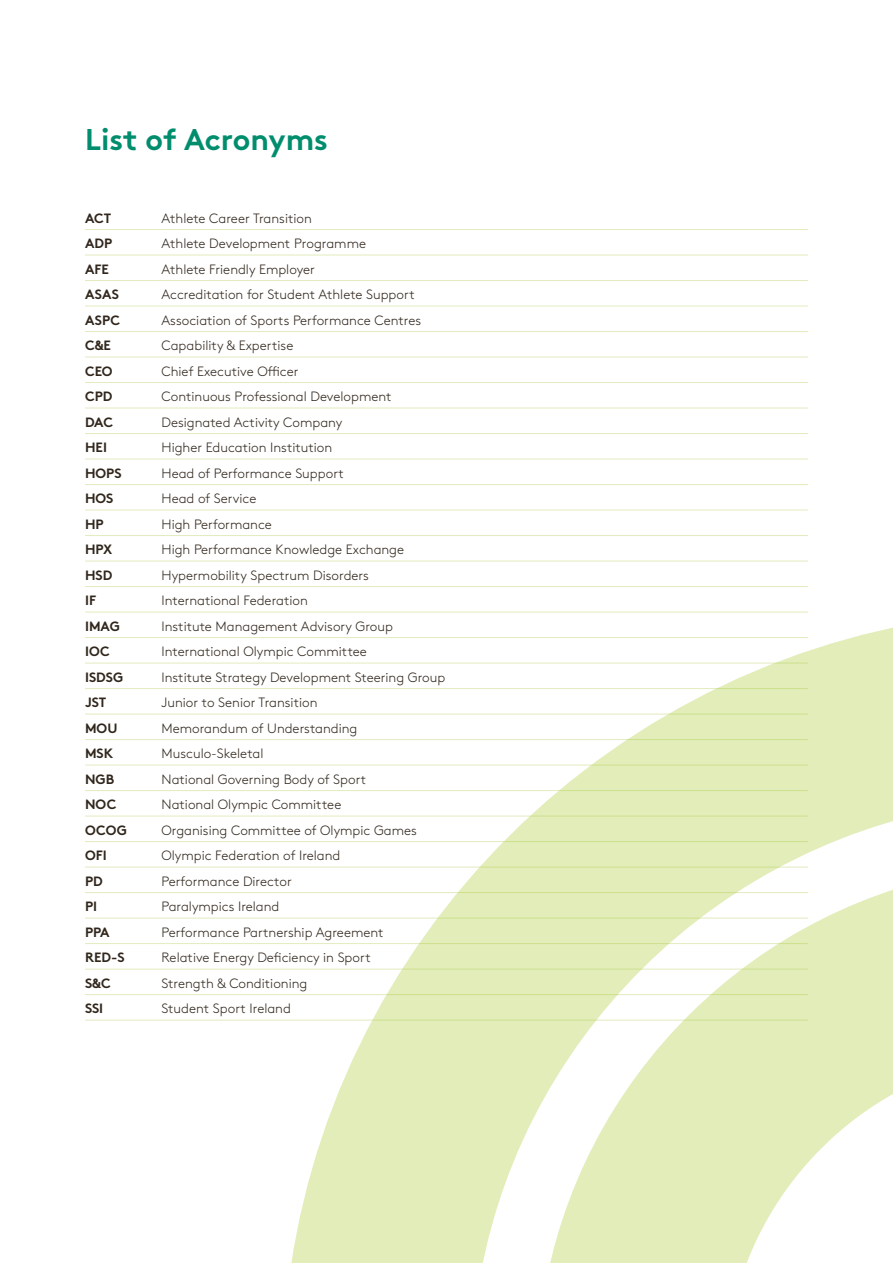
<style>
.page{position:relative;width:893px;height:1263px;background:#fff}
.page>*{position:absolute;margin:0;border:0;box-sizing:border-box;transform-origin:0 0}
.t1{font:700 30px "Brown Std";color:#008d6e}
.t2{font:300 13.5px "Brown Std";color:#30261c}
.t3{font:700 13.5px "Brown Std";color:#30261c}
</style>
<div class="page">
<hr style="left:85px;top:229px;width:723px;height:1px;background:#e2ebbe">
<hr style="left:85px;top:255px;width:723px;height:1px;background:#e2ebbe">
<hr style="left:85px;top:280px;width:723px;height:1px;background:#e2ebbe">
<hr style="left:85px;top:306px;width:723px;height:1px;background:#e2ebbe">
<hr style="left:85px;top:331px;width:723px;height:1px;background:#e2ebbe">
<hr style="left:85px;top:357px;width:723px;height:1px;background:#e2ebbe">
<hr style="left:85px;top:382px;width:723px;height:1px;background:#e2ebbe">
<hr style="left:85px;top:408px;width:723px;height:1px;background:#e2ebbe">
<hr style="left:85px;top:433px;width:723px;height:1px;background:#e2ebbe">
<hr style="left:85px;top:459px;width:723px;height:1px;background:#e2ebbe">
<hr style="left:85px;top:484px;width:723px;height:1px;background:#e2ebbe">
<hr style="left:85px;top:510px;width:723px;height:1px;background:#e2ebbe">
<hr style="left:85px;top:535px;width:723px;height:1px;background:#e2ebbe">
<hr style="left:85px;top:561px;width:723px;height:1px;background:#e2ebbe">
<hr style="left:85px;top:586px;width:723px;height:1px;background:#e2ebbe">
<hr style="left:85px;top:612px;width:723px;height:1px;background:#e2ebbe">
<hr style="left:85px;top:637px;width:723px;height:1px;background:#e2ebbe">
<hr style="left:85px;top:663px;width:723px;height:1px;background:#e2ebbe">
<hr style="left:85px;top:688px;width:723px;height:1px;background:#e2ebbe">
<hr style="left:85px;top:714px;width:723px;height:1px;background:#e2ebbe">
<hr style="left:85px;top:739px;width:723px;height:1px;background:#e2ebbe">
<hr style="left:85px;top:765px;width:723px;height:1px;background:#e2ebbe">
<hr style="left:85px;top:790px;width:723px;height:1px;background:#e2ebbe">
<hr style="left:85px;top:816px;width:723px;height:1px;background:#e2ebbe">
<hr style="left:85px;top:841px;width:723px;height:1px;background:#e2ebbe">
<hr style="left:85px;top:867px;width:723px;height:1px;background:#e2ebbe">
<hr style="left:85px;top:892px;width:723px;height:1px;background:#e2ebbe">
<hr style="left:85px;top:918px;width:723px;height:1px;background:#e2ebbe">
<hr style="left:85px;top:943px;width:723px;height:1px;background:#e2ebbe">
<hr style="left:85px;top:969px;width:723px;height:1px;background:#e2ebbe">
<hr style="left:85px;top:994px;width:723px;height:1px;background:#e2ebbe">
<hr style="left:85px;top:1020px;width:723px;height:1px;background:#e2ebbe">
<svg style="left:287px;top:627px;width:606px;height:636px;fill:#e2edba"></svg>
<svg style="left:543px;top:869px;width:350px;height:394px;fill:#e2edba"></svg>
<p class="t1" style="left:85px;top:121px;width:244px">List of Acronyms</p>
<p class="t3" style="left:85px;top:210px;width:28px">ACT</p>
<p class="t2" style="left:162px;top:210px;width:152px">Athlete Career Transition</p>
<p class="t3" style="left:85px;top:235px;width:29px">ADP</p>
<p class="t2" style="left:162px;top:236px;width:206px">Athlete Development Programme</p>
<p class="t3" style="left:85px;top:261px;width:25px">AFE</p>
<p class="t2" style="left:162px;top:261px;width:155px">Athlete Friendly Employer</p>
<p class="t3" style="left:85px;top:286px;width:36px">ASAS</p>
<p class="t2" style="left:162px;top:287px;width:255px">Accreditation for Student Athlete Support</p>
<p class="t3" style="left:85px;top:312px;width:37px">ASPC</p>
<p class="t2" style="left:162px;top:312px;width:261px">Association of Sports Performance Centres</p>
<p class="t3" style="left:85px;top:337px;width:27px">C&amp;E</p>
<p class="t2" style="left:162px;top:338px;width:133px">Capability &amp; Expertise</p>
<p class="t3" style="left:85px;top:363px;width:29px">CEO</p>
<p class="t2" style="left:162px;top:363px;width:138px">Chief Executive Officer</p>
<p class="t3" style="left:85px;top:388px;width:29px">CPD</p>
<p class="t2" style="left:162px;top:389px;width:231px">Continuous Professional Development</p>
<p class="t3" style="left:85px;top:414px;width:29px">DAC</p>
<p class="t2" style="left:162px;top:414px;width:182px">Designated Activity Company</p>
<p class="t3" style="left:85px;top:439px;width:23px">HEI</p>
<p class="t2" style="left:162px;top:440px;width:172px">Higher Education Institution</p>
<p class="t3" style="left:85px;top:465px;width:38px">HOPS</p>
<p class="t2" style="left:162px;top:465px;width:184px">Head of Performance Support</p>
<p class="t3" style="left:85px;top:490px;width:30px">HOS</p>
<p class="t2" style="left:162px;top:491px;width:96px">Head of Service</p>
<p class="t3" style="left:85px;top:516px;width:20px">HP</p>
<p class="t2" style="left:162px;top:516px;width:112px">High Performance</p>
<p class="t3" style="left:85px;top:541px;width:29px">HPX</p>
<p class="t2" style="left:162px;top:542px;width:244px">High Performance Knowledge Exchange</p>
<p class="t3" style="left:85px;top:567px;width:29px">HSD</p>
<p class="t2" style="left:162px;top:567px;width:209px">Hypermobility Spectrum Disorders</p>
<p class="t3" style="left:85px;top:592px;width:13px">IF</p>
<p class="t2" style="left:162px;top:593px;width:148px">International Federation</p>
<p class="t3" style="left:85px;top:618px;width:36px">IMAG</p>
<p class="t2" style="left:162px;top:618px;width:233px">Institute Management Advisory Group</p>
<p class="t3" style="left:85px;top:643px;width:26px">IOC</p>
<p class="t2" style="left:162px;top:644px;width:207px">International Olympic Committee</p>
<p class="t3" style="left:85px;top:669px;width:40px">ISDSG</p>
<p class="t2" style="left:162px;top:669px;width:285px">Institute Strategy Development Steering Group</p>
<p class="t3" style="left:85px;top:694px;width:23px">JST</p>
<p class="t2" style="left:162px;top:695px;width:157px">Junior to Senior Transition</p>
<p class="t3" style="left:85px;top:720px;width:34px">MOU</p>
<p class="t2" style="left:162px;top:720px;width:197px">Memorandum of Understanding</p>
<p class="t3" style="left:85px;top:745px;width:30px">MSK</p>
<p class="t2" style="left:162px;top:746px;width:103px">Musculo-Skeletal</p>
<p class="t3" style="left:85px;top:771px;width:31px">NGB</p>
<p class="t2" style="left:162px;top:771px;width:206px">National Governing Body of Sport</p>
<p class="t3" style="left:85px;top:796px;width:33px">NOC</p>
<p class="t2" style="left:162px;top:797px;width:181px">National Olympic Committee</p>
<p class="t3" style="left:85px;top:822px;width:44px">OCOG</p>
<p class="t2" style="left:162px;top:822px;width:257px">Organising Committee of Olympic Games</p>
<p class="t3" style="left:85px;top:847px;width:23px">OFI</p>
<p class="t2" style="left:162px;top:848px;width:180px">Olympic Federation of Ireland</p>
<p class="t3" style="left:85px;top:873px;width:19px">PD</p>
<p class="t2" style="left:162px;top:873px;width:132px">Performance Director</p>
<p class="t3" style="left:85px;top:898px;width:14px">PI</p>
<p class="t2" style="left:162px;top:899px;width:119px">Paralympics Ireland</p>
<p class="t3" style="left:85px;top:924px;width:26px">PPA</p>
<p class="t2" style="left:162px;top:924px;width:224px">Performance Partnership Agreement</p>
<p class="t3" style="left:85px;top:949px;width:41px">RED-S</p>
<p class="t2" style="left:162px;top:950px;width:211px">Relative Energy Deficiency in Sport</p>
<p class="t3" style="left:85px;top:975px;width:27px">S&amp;C</p>
<p class="t2" style="left:162px;top:975px;width:147px">Strength &amp; Conditioning</p>
<p class="t3" style="left:85px;top:1000px;width:20px">SSI</p>
<p class="t2" style="left:162px;top:1001px;width:131px">Student Sport Ireland</p>
</div>
